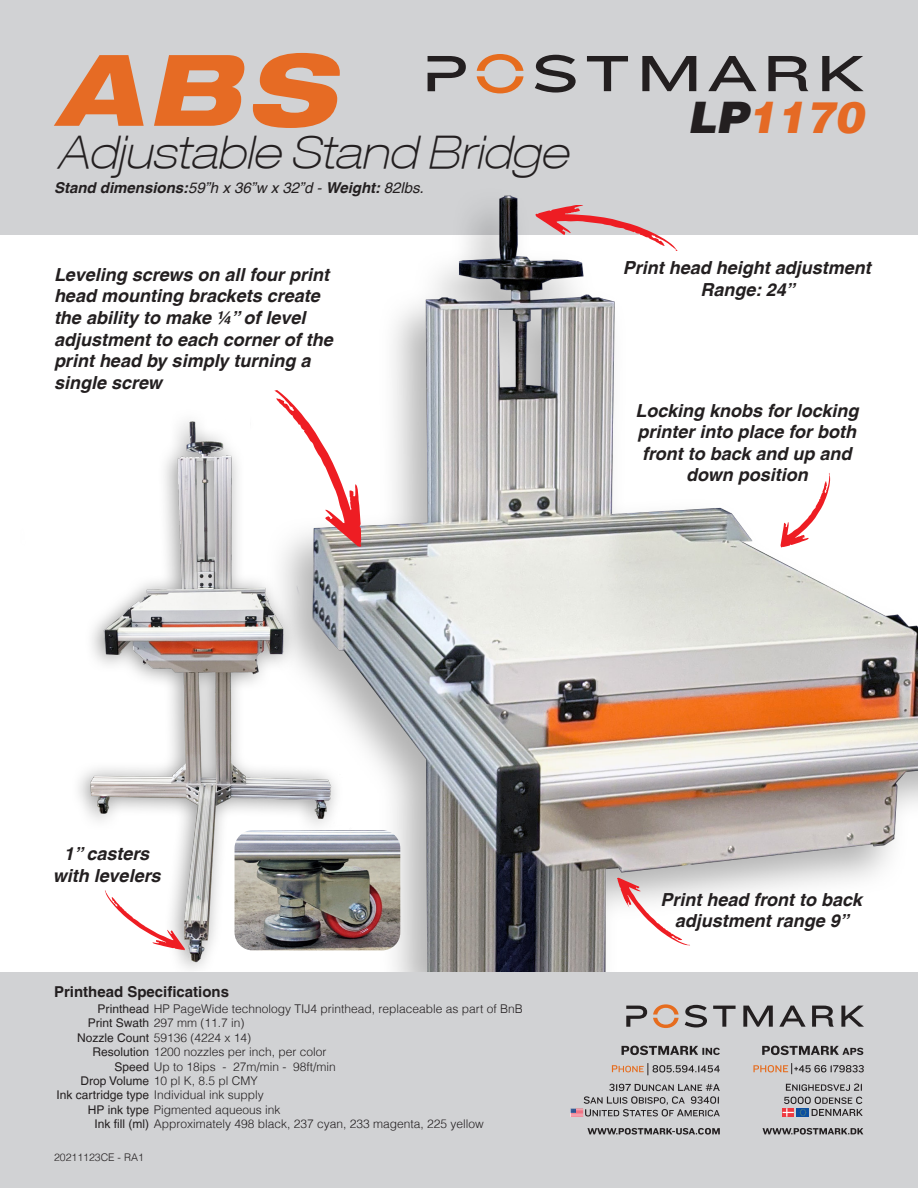
<style>
.page{position:relative;width:918px;height:1188px;background:#fff}
.page>*{position:absolute;margin:0;border:0;box-sizing:border-box;transform-origin:0 0}
.t1{font:italic 800 expanded 99px "Helvetica Neue LT";color:#e66b24}
.t2{font:italic 100 expanded 45px "Helvetica Neue LT";color:#231f20}
.t3{font:italic 900 43.5px "Helvetica LT";color:#e56a25}
.t4{font:italic 700 18px/21.6px "Helvetica LT";color:#231f20;text-align:center}
.t5{font:italic 700 15px "Helvetica LT";color:#231f20}
.t6{font:700 15px "Helvetica LT";color:#231f20}
.t7{font:300 12px/14.4px "Helvetica LT";color:#231f20}
.t8{font:300 10.5px "Helvetica LT";color:#231f20}
.s1{font-weight:400}
.s2{color:#231f20}
</style>
<div class="page">
<div style="left:0;top:0;width:918px;height:234px;background:#d1d2d4"></div>
<img style="left:165px;top:195px;width:753px;height:777px">
<div style="left:0;top:972px;width:918px;height:216px;background:#d1d2d4"></div>
<svg style="left:622px;top:1046px;width:98px;height:9px"></svg>
<svg style="left:762px;top:1046px;width:101px;height:9px"></svg>
<svg style="left:763px;top:1128px;width:100px;height:7px"></svg>
<svg style="left:786px;top:1084px;width:76px;height:7px"></svg>
<svg style="left:783px;top:1097px;width:80px;height:20px"></svg>
<svg style="left:571px;top:1084px;width:149px;height:33px"></svg>
<svg style="left:587px;top:1128px;width:133px;height:7px"></svg>
<svg style="left:612px;top:1063px;width:108px;height:12px"></svg>
<svg style="left:753px;top:1063px;width:111px;height:11px"></svg>
<svg style="left:685px;top:1005px;width:22px;height:23px"></svg>
<svg style="left:713px;top:1006px;width:23px;height:21px"></svg>
<svg style="left:743px;top:1006px;width:30px;height:21px"></svg>
<svg style="left:779px;top:1006px;width:27px;height:21px"></svg>
<svg style="left:812px;top:1006px;width:22px;height:21px"></svg>
<svg style="left:841px;top:1006px;width:23px;height:21px"></svg>
<svg style="left:626px;top:1006px;width:21px;height:21px"></svg>
<svg style="left:653px;top:1004px;width:26px;height:24px"></svg>
<img style="left:78px;top:372px;width:325px;height:600px">
<svg style="left:535px;top:55px;width:41px;height:38px"></svg>
<svg style="left:587px;top:56px;width:41px;height:35px"></svg>
<svg style="left:642px;top:56px;width:54px;height:35px"></svg>
<svg style="left:708px;top:56px;width:49px;height:35px"></svg>
<svg style="left:768px;top:56px;width:40px;height:35px"></svg>
<svg style="left:822px;top:56px;width:42px;height:35px"></svg>
<svg style="left:428px;top:56px;width:38px;height:35px"></svg>
<svg style="left:477px;top:54px;width:47px;height:39px"></svg>
<svg style="left:535px;top:205px;width:143px;height:45px"></svg>
<img style="left:235px;top:830px;width:165px;height:120px">
<svg style="left:266px;top:384px;width:95px;height:163px"></svg>
<svg style="left:762px;top:473px;width:92px;height:82px"></svg>
<svg style="left:93px;top:890px;width:101px;height:66px"></svg>
<svg style="left:617px;top:878px;width:73px;height:67px"></svg>
<p class="t1" style="left:57px;top:27px;width:279px">ABS</p>
<p class="t2" style="left:57px;top:125px;width:512px">Adjustable Stand Bridge</p>
<p class="t5" style="left:54px;top:178px;width:371px">Stand dimensions:<span class="s1">59”h x 36”w x 32”d -</span> Weight: <span class="s1">82lbs.</span></p>
<p class="t4" style="left:54px;top:263px;width:280px;text-align:left">Leveling screws on all four print head mounting brackets create the ability to make ¼” of level adjustment to each corner of the print head by simply turning a single screw</p>
<p class="t3" style="left:687px;top:89px;width:178px"><span class="s2">LP</span>1170</p>
<p class="t4" style="left:623px;top:257px;width:250px">Print head height adjustment</p>
<p class="t4" style="left:700px;top:278px;width:96px">Range: 24”</p>
<p class="t4" style="left:635px;top:399px;width:224px">Locking knobs for locking printer into place for both front to back and up and down position</p>
<p class="t4" style="left:64px;top:843px;width:87px">1” casters</p>
<p class="t4" style="left:53px;top:864px;width:109px">with levelers</p>
<p class="t6" style="left:54px;top:982px;width:177px">Printhead Specifications</p>
<p class="t7" style="left:98px;top:1001px;width:427px"><span class="s1">Printhead</span> HP PageWide technology TIJ4 printhead, replaceable as part of BnB</p>
<p class="t7" style="left:88px;top:1016px;width:158px"><span class="s1">Print Swath</span> 297 mm (11.7 in)</p>
<p class="t7" style="left:77px;top:1030px;width:176px"><span class="s1">Nozzle Count</span> 59136 (4224 x 14)</p>
<p class="t7" style="left:114px;top:1045px;width:223px;text-indent:-22px"><span class="s1">Resolution</span> 1200 nozzles per inch, per color<br><span class="s1">Speed</span> Up to 18ips - 27m/min - 98ft/min</p>
<p class="t7" style="left:81px;top:1073px;width:179px"><span class="s1">Drop Volume</span> 10 pl K, 8.5 pl CMY</p>
<p class="t7" style="left:56px;top:1088px;width:209px"><span class="s1">Ink cartridge type</span> Individual ink supply</p>
<p class="t7" style="left:88px;top:1102px;width:194px"><span class="s1">HP ink type</span> Pigmented aqueous ink</p>
<p class="t7" style="left:94px;top:1117px;width:391px"><span class="s1">Ink fill (ml)</span> Approximately 498 black, 237 cyan, 233 magenta, 225 yellow</p>
<p class="t8" style="left:54px;top:1150px;width:91px">20211123CE - RA1</p>
<p class="t4" style="left:660px;top:888px;width:203px">Print head front to back adjustment range 9”</p>
</div>
